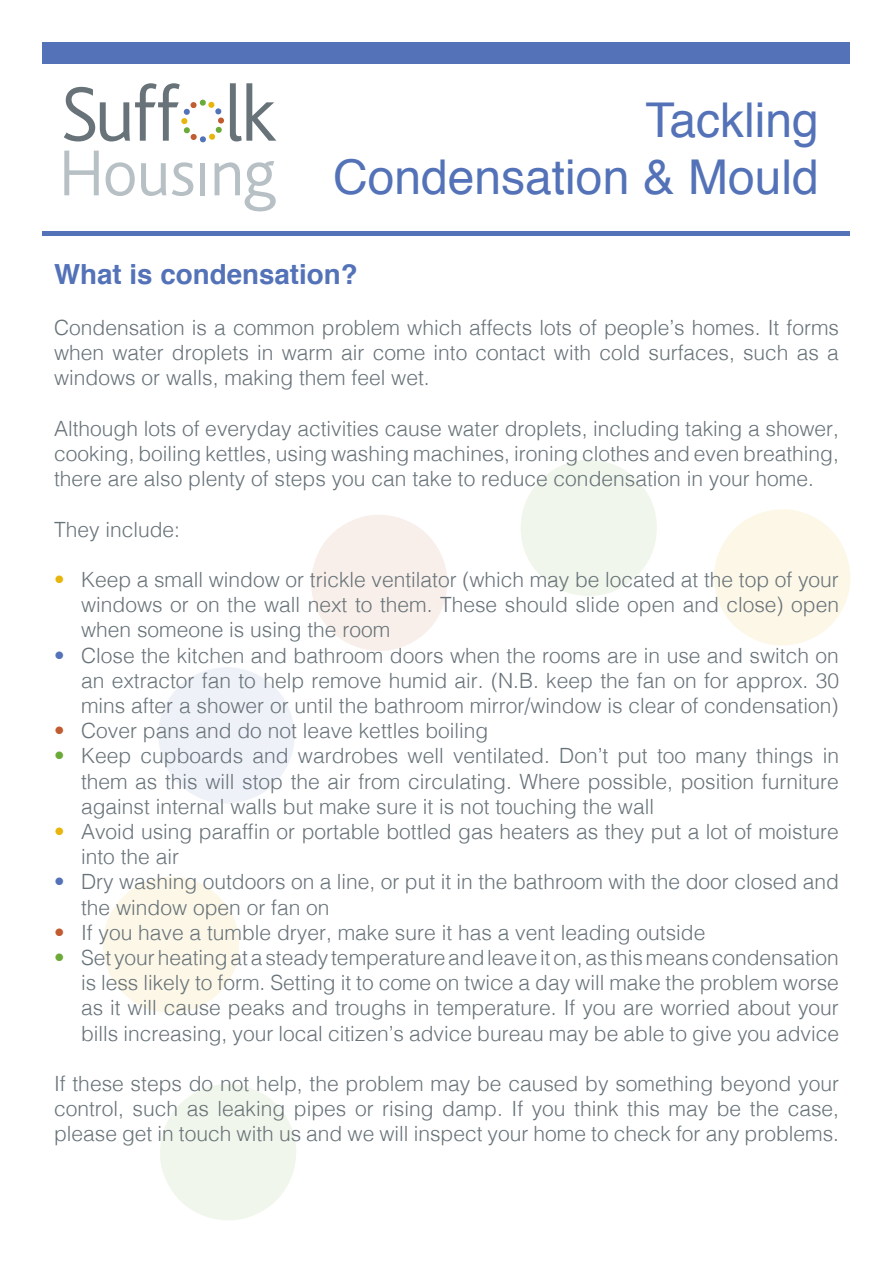
<style>
.page{position:relative;width:893px;height:1263px;background:#fff}
.page>*{position:absolute;margin:0;border:0;box-sizing:border-box;transform-origin:0 0}
.t1{font:48px "Helvetica";color:#5372b8}
.t2{font:700 27.75px "Helvetica";color:#5372b8}
.t3{font:300 21px/25.2px "Helvetica";color:#687379;text-align:justify}
.s1{color:#e7b50b}
.s2{color:#5372b8}
.s3{color:#c15c31}
.s4{color:#6baa39}
</style>
<div class="page">
<svg style="left:64px;top:83px;width:160px;height:59px"></svg>
<svg style="left:230px;top:83px;width:46px;height:58px"></svg>
<svg style="left:64px;top:151px;width:35px;height:44px"></svg>
<svg style="left:106px;top:162px;width:29px;height:34px"></svg>
<svg style="left:141px;top:163px;width:25px;height:33px"></svg>
<svg style="left:172px;top:162px;width:21px;height:34px"></svg>
<div style="left:200px;top:163px;width:5px;height:32px;background:#b7c0c5"></div>
<svg style="left:215px;top:161px;width:61px;height:50px"></svg>
<div style="left:43px;top:43px;width:807px;height:21px;background:#5372b8"></div>
<hr style="left:43px;top:231px;width:807px;height:4px;background:#5372b8">
<svg style="left:714px;top:509px;width:136px;height:137px"></svg>
<svg style="left:160px;top:1084px;width:136px;height:136px"></svg>
<svg style="left:103px;top:877px;width:136px;height:136px"></svg>
<svg style="left:158px;top:667px;width:137px;height:136px"></svg>
<svg style="left:311px;top:515px;width:136px;height:136px"></svg>
<svg style="left:521px;top:460px;width:136px;height:136px"></svg>
<p class="t1" style="left:645px;top:83px;width:175px">Tackling</p>
<p class="t1" style="left:333px;top:140px;width:487px">Condensation &amp; Mould</p>
<p class="t2" style="left:54px;top:252px;width:305px">What is condensation?</p>
<p class="t3" style="left:54px;top:313px;width:786px">Condensation is a common problem which affects lots of people’s homes. It forms when water droplets in warm air come into contact with cold surfaces, such as a windows or walls, making them feel wet.</p>
<p class="t3" style="left:54px;top:414px;width:787px">Although lots of everyday activities cause water droplets, including taking a shower, cooking, boiling kettles, using washing machines, ironing clothes and even breathing, there are also plenty of steps you can take to reduce condensation in your home.</p>
<p class="t3" style="left:54px;top:515px;width:128px">They include:</p>
<p class="t3" style="left:81px;top:565px;width:759px;text-indent:-27px"><span class="s1">•</span> Keep a small window or trickle ventilator (which may be located at the top of your windows or on the wall next to them. These should slide open and close) open when someone is using the room</p>
<p class="t3" style="left:81px;top:641px;width:759px;text-indent:-27px"><span class="s2">•</span> Close the kitchen and bathroom doors when the rooms are in use and switch on an extractor fan to help remove humid air. (N.B. keep the fan on for approx. 30 mins after a shower or until the bathroom mirror/window is clear of condensation)</p>
<p class="t3" style="left:54px;top:716px;width:436px"><span class="s3">•</span> Cover pans and do not leave kettles boiling</p>
<p class="t3" style="left:81px;top:742px;width:759px;text-indent:-27px"><span class="s4">•</span> Keep cupboards and wardrobes well ventilated. Don’t put too many things in them as this will stop the air from circulating. Where possible, position furniture against internal walls but make sure it is not touching the wall</p>
<p class="t3" style="left:81px;top:817px;width:759px;text-indent:-27px"><span class="s1">•</span> Avoid using paraffin or portable bottled gas heaters as they put a lot of moisture into the air</p>
<p class="t3" style="left:81px;top:868px;width:759px;text-indent:-27px"><span class="s2">•</span> Dry washing outdoors on a line, or put it in the bathroom with the door closed and the window open or fan on</p>
<p class="t3" style="left:54px;top:918px;width:653px"><span class="s3">•</span> If you have a tumble dryer, make sure it has a vent leading outside</p>
<p class="t3" style="left:81px;top:943px;width:760px;text-indent:-27px"><span class="s4">•</span> Set your heating at a steady temperature and leave it on, as this means condensation is less likely to form. Setting it to come on twice a day will make the problem worse as it will cause peaks and troughs in temperature. If you are worried about your bills increasing, your local citizen’s advice bureau may be able to give you advice</p>
<p class="t3" style="left:54px;top:1069px;width:787px">If these steps do not help, the problem may be caused by something beyond your control, such as leaking pipes or rising damp. If you think this may be the case, please get in touch with us and we will inspect your home to check for any problems.</p>
</div>
